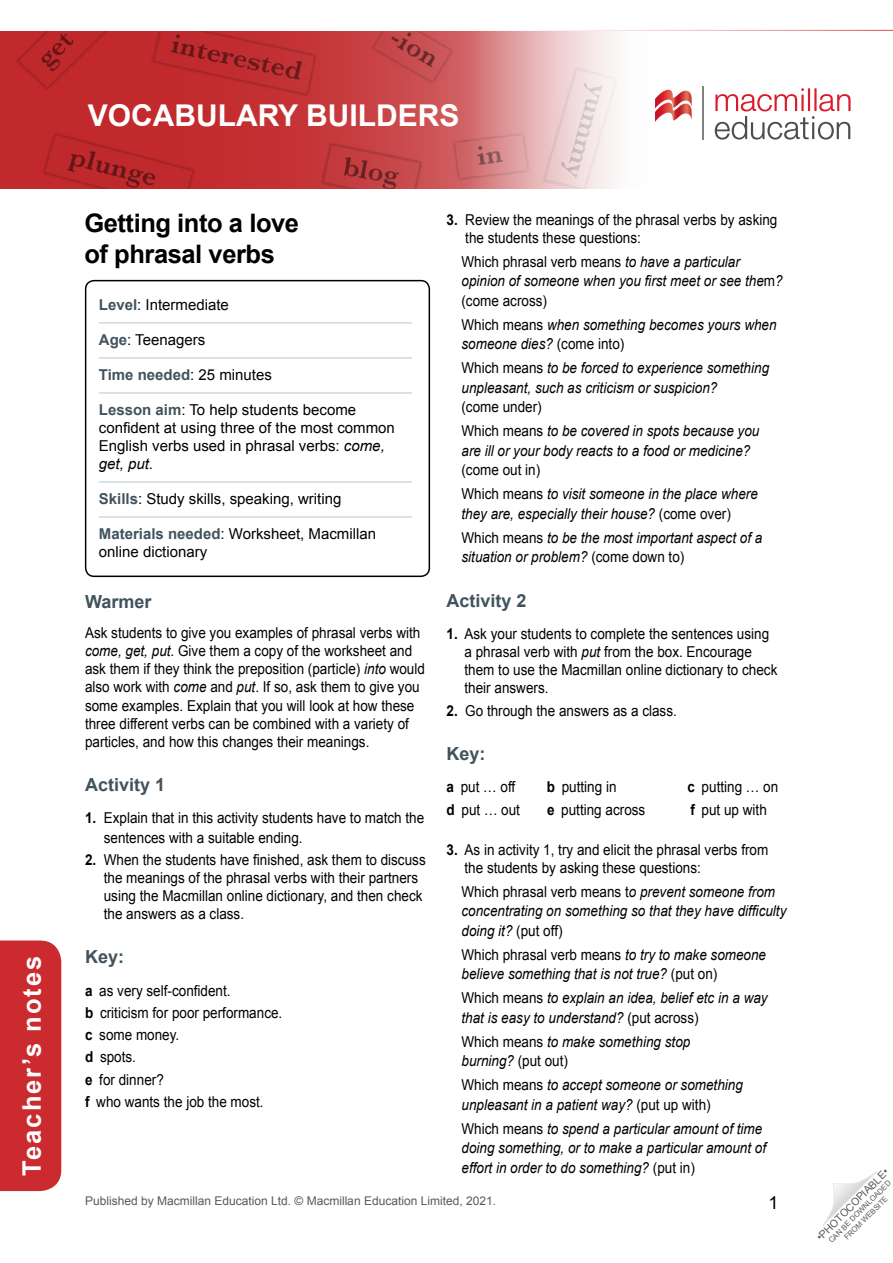
<style>
.page{position:relative;width:893px;height:1263px;background:#fff}
.page>*{position:absolute;margin:0;border:0;box-sizing:border-box;transform-origin:0 0}
.t1{font:700 30px "Arial";color:#fff}
.t2{font:700 25.5px/30.6px "Arial";letter-spacing:-.015em;color:#000}
.t3{font:700 25.5px "Arial";letter-spacing:.08em;color:#fff}
.subhead{font:700 18px "Arial";color:#41535d}
.t4{font:18px "Arial";color:#000}
.body_text{font:italic 15px/19.5px "Arial";color:#000;scale:.9 1}
.body_text-2{font:15px/18px "Arial";color:#000;scale:.9 1}
.box_text_runin{font:15px/18px "Arial";color:#000}
.al_list{font:15px "Arial";color:#000;scale:.9 1}
.box_text_runin-2{font:700 15px "Arial";color:#41535d}
.t5{font:12px "Arial";color:#58595b}
.t6{font:10.5px "Arial";color:#58595b}
.t7{font:7.5px/9px "Arial";color:#58595b;text-align:center}
.s1{font-weight:700;color:#41535d}
.s2{font-weight:400;color:#000}
.s3{font-style:italic}
.s4{font-weight:700}
.s5{font-style:normal}
</style>
<div class="page">
<img style="left:0;top:31px;width:287px;height:157px">
<svg style="left:287px;top:31px;width:564px;height:158px"></svg>
<svg style="left:655px;top:89px;width:37px;height:34px"></svg>
<hr style="left:703px;top:86px;width:1px;height:54px;background:#808285">
<svg style="left:715px;top:88px;width:135px;height:52px"></svg>
<div style="left:0;top:940px;width:61px;height:251px;background:#cb2b2e"></div>
<hr style="left:0;top:30px;width:893px;height:1px;background:#cb2b2e">
<svg style="left:822px;top:1171px;width:55px;height:55px"></svg>
<hr style="left:99px;top:323px;width:313px;height:1px;background:#b9c5cc">
<hr style="left:99px;top:358px;width:313px;height:1px;background:#b9c5cc">
<hr style="left:99px;top:393px;width:313px;height:1px;background:#b9c5cc">
<hr style="left:99px;top:482px;width:313px;height:1px;background:#b9c5cc">
<hr style="left:99px;top:517px;width:313px;height:1px;background:#b9c5cc">
<div style="left:85px;top:280px;width:345px;height:297px;border:2px solid #000;border-radius:9px"></div>
<h2 class="t3" style="left:15px;top:1176px;width:222px;rotate:-90deg">Teacher’s notes</h2>
<h1 class="t1" style="left:88px;top:95px;width:373px">VOCABULARY BUILDERS</h1>
<p class="t2" style="left:84px;top:208px;width:216px">Getting into a love of phrasal verbs</p>
<p class="box_text_runin" style="left:99px;top:296px;width:132px"><span class="s1">Level</span>: Intermediate</p>
<p class="box_text_runin" style="left:99px;top:331px;width:108px"><span class="s1">Age</span>: Teenagers</p>
<p class="box_text_runin-2" style="left:99px;top:365px;width:175px">Time needed<span class="s2">: 25 minutes</span></p>
<p class="box_text_runin" style="left:99px;top:401px;width:297px"><span class="s1">Lesson aim</span>: To help students become confident at using three of the most common<br>English verbs used in phrasal verbs: <span class="s3">come, get, put</span>.</p>
<p class="box_text_runin" style="left:99px;top:490px;width:244px"><span class="s1">Skills</span>: Study skills, speaking, writing</p>
<p class="box_text_runin" style="left:99px;top:525px;width:279px"><span class="s1">Materials needed</span>: Worksheet, Macmillan online dictionary</p>
<p class="subhead" style="left:85px;top:589px;width:68px">Warmer</p>
<p class="body_text-2" style="left:85px;top:624px;width:379px">Ask students to give you examples of phrasal verbs with <span class="s3">come, get, put</span>. Give them a copy of the worksheet and ask them if they think the preposition (particle) <span class="s3">into</span> would also work with <span class="s3">come</span> and <span class="s3">put</span>. If so, ask them to give you some examples. Explain that you will look at how these three different verbs can be combined with a variety of particles, and how this changes their meanings.</p>
<p class="subhead" style="left:85px;top:772px;width:82px">Activity 1</p>
<p class="body_text-2" style="left:104px;top:808px;width:358px;line-height:19.5px;text-indent:-19px"><span class="s4">1.</span> Explain that in this activity students have to match the sentences with a suitable ending.</p>
<p class="body_text-2" style="left:104px;top:851px;width:359px;text-indent:-19px"><span class="s4">2.</span> When the students have finished, ask them to discuss the meanings of the phrasal verbs with their partners using the Macmillan online dictionary, and then check the answers as a class.</p>
<p class="subhead" style="left:85px;top:945px;width:41px">Key:</p>
<p class="al_list" style="left:85px;top:980px;width:163px"><span class="s4">a</span> as very self-confident.</p>
<p class="al_list" style="left:85px;top:1003px;width:221px"><span class="s4">b</span> criticism for poor performance.</p>
<p class="al_list" style="left:85px;top:1025px;width:106px"><span class="s4">c</span> some money.</p>
<p class="al_list" style="left:85px;top:1047px;width:58px"><span class="s4">d</span> spots.</p>
<p class="al_list" style="left:85px;top:1069px;width:89px"><span class="s4">e</span> for dinner?</p>
<p class="al_list" style="left:85px;top:1092px;width:200px"><span class="s4">f</span> who wants the job the most.</p>
<p class="body_text-2" style="left:465px;top:211px;width:348px;text-indent:-19px"><span class="s4">3.</span> Review the meanings of the phrasal verbs by asking the students these questions:</p>
<p class="body_text" style="left:461px;top:252px;width:358px"><span class="s5">Which phrasal verb means</span> to have a particular opinion of someone when you first meet or see the<span class="s5">m</span>? <span class="s5">(come across)</span></p>
<p class="body_text" style="left:461px;top:315px;width:352px"><span class="s5">Which means</span> when something becomes yours when someone dies? <span class="s5">(come into)</span></p>
<p class="body_text" style="left:461px;top:359px;width:343px"><span class="s5">Which means</span> to be forced to experience something unpleasant, such as criticism or suspicion?<br><span class="s5">(come under)</span></p>
<p class="body_text" style="left:461px;top:422px;width:332px"><span class="s5">Which means</span> to be covered in spots because you are ill or your body reacts to a food or medicine? <span class="s5">(come out in)</span></p>
<p class="body_text" style="left:461px;top:485px;width:331px"><span class="s5">Which means</span> to visit someone in the place where they are, especially their house? <span class="s5">(come over)</span></p>
<p class="body_text" style="left:461px;top:528px;width:336px"><span class="s5">Which means</span> to be the most important aspect of a situation or problem? <span class="s5">(come down to)</span></p>
<p class="subhead" style="left:446px;top:588px;width:82px">Activity 2</p>
<p class="body_text-2" style="left:464px;top:625px;width:349px;text-indent:-18px"><span class="s4">1.</span> Ask your students to complete the sentences using a phrasal verb with <span class="s3">put</span> from the box. Encourage them to use the Macmillan online dictionary to check their answers.</p>
<p class="body_text-2" style="left:446px;top:702px;width:257px"><span class="s4">2.</span> Go through the answers as a class.</p>
<p class="subhead" style="left:446px;top:741px;width:41px">Key:</p>
<p class="al_list" style="left:446px;top:777px;width:78px"><span class="s4">a</span> put … off</p>
<p class="al_list" style="left:547px;top:777px;width:79px"><span class="s4">b</span> putting in</p>
<p class="al_list" style="left:687px;top:777px;width:102px"><span class="s4">c</span> putting … on</p>
<p class="al_list" style="left:446px;top:799px;width:83px"><span class="s4">d</span> put … out</p>
<p class="al_list" style="left:547px;top:799px;width:111px"><span class="s4">e</span> putting across</p>
<p class="al_list" style="left:690px;top:799px;width:87px"><span class="s4">f</span> put up with</p>
<p class="body_text-2" style="left:464px;top:841px;width:339px;text-indent:-18px"><span class="s4">3.</span> As in activity 1, try and elicit the phrasal verbs from the students by asking these questions:</p>
<p class="body_text" style="left:461px;top:882px;width:363px"><span class="s5">Which phrasal verb means t</span>o prevent someone from concentrating on something so that they have difficulty doing it? <span class="s5">(put off)</span></p>
<p class="body_text" style="left:461px;top:945px;width:340px"><span class="s5">Which phrasal verb means</span> to try to make someone believe something that is not true? <span class="s5">(put on)</span></p>
<p class="body_text" style="left:461px;top:988px;width:342px"><span class="s5">Which means</span> to explain an idea, belief etc in a way that is easy to understand? <span class="s5">(put across)</span></p>
<p class="body_text" style="left:461px;top:1032px;width:256px"><span class="s5">Which means</span> to make something stop burning? <span class="s5">(put out)</span></p>
<p class="body_text" style="left:461px;top:1075px;width:314px"><span class="s5">Which means</span> to accept someone or something unpleasant in a patient way? <span class="s5">(put up with)</span></p>
<p class="body_text" style="left:461px;top:1119px;width:340px"><span class="s5">Which means</span> to spend a particular amount of time doing something, or to make a particular amount of effort in order to do something? <span class="s5">(put in)</span></p>
<p class="t5" style="left:85px;top:1193px;width:413px">Published by Macmillan Education Ltd. © Macmillan Education Limited, 2021.</p>
<p class="t4" style="left:769px;top:1191px;width:12px">1</p>
<p class="t6" style="left:813px;top:1234px;width:99px;rotate:-45deg">•PHOTOCOPIABLE•</p>
<p class="t7" style="left:827px;top:1238px;width:86px;rotate:-45deg">CAN BE DOWNLOADED<br>FROM WEBSITE</p>
</div>
